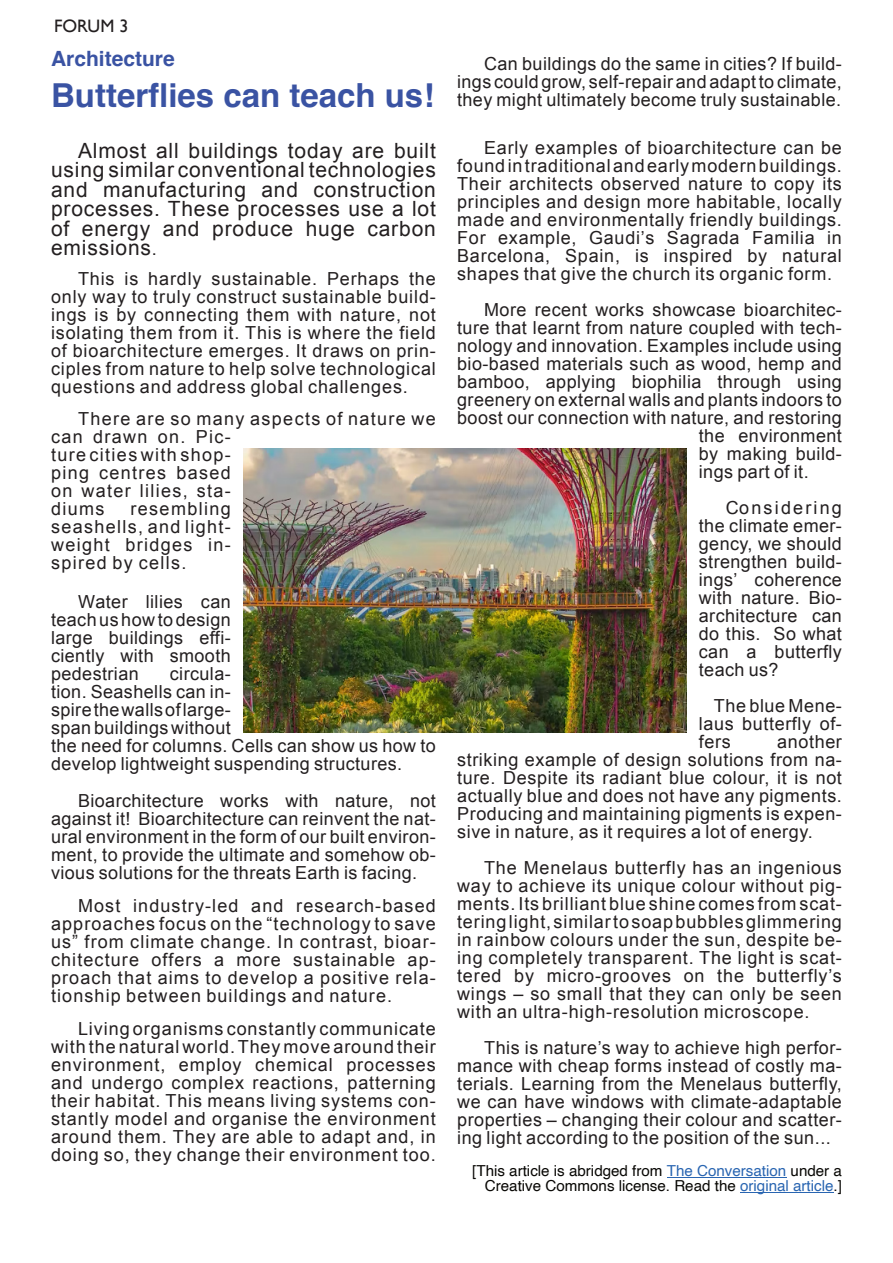
<style>
.page{position:relative;width:893px;height:1263px;background:#fff}
.page>*{position:absolute;margin:0;border:0;box-sizing:border-box;transform-origin:0 0}
.t1{font:700 33px "Helvetica";color:#3a53a3}
.t2{font:21px/19.5px "Arial";letter-spacing:.04em;color:#231f20;text-align:justify}
.t3{font:700 21px "Helvetica";color:#3a53a3}
.t4{font:18px/18px "Arial";letter-spacing:.025em;color:#231f20;text-align:justify}
.t5{font:18px/18px "Arial";letter-spacing:.075em;color:#231f20}
.t6{font:18px "Gill Sans";color:#231f20}
.t7{font:15.15px/15.1px "Helvetica";color:#080704;text-align:right}
.s1{font-size:18px}
.s2{color:#2965b1}
</style>
<div class="page">
<hr style="left:667px;top:1177px;width:119px;height:1px;background:#2965b1">
<hr style="left:740px;top:1192px;width:93px;height:1px;background:#2965b1">
<img style="left:244px;top:449px;width:442px;height:284px">
<p class="t6" style="left:54px;top:19px;width:76px">FORUM 3</p>
<p class="t3" style="left:51px;top:50px;width:125px">Architecture</p>
<h1 class="t1" style="left:51px;top:82px;width:385px">Butterflies can teach us!</h1>
<p class="t2" style="left:51px;top:143px;width:386px;text-indent:27px">Almost all buildings today are built using similar conventional technologies and manufacturing and construction processes. These processes use a lot of energy and produce huge carbon emissions<span class="s1">.</span></p>
<p class="t4" style="left:51px;top:272px;width:386px;text-indent:27px">This is hardly sustainable. Perhaps the only way to truly construct sustainable build&shy;ings is by connecting them with nature, not isolating them from it. This is where the field of bioarchitecture emerges. It draws on prin&shy;ciples from nature to help solve technological questions and address global challenges.</p>
<p class="t5" style="left:51px;top:411px;width:386px;text-indent:27px">There are so many aspects of nature we can drawn on. Pic-<br>ture cities with shop-<br>ping centres based<br>on water lilies, sta-<br>diums</p>
<p class="t4" style="left:51px;top:501px;width:181px;text-indent:80px">resembling seashells, and light&shy;weight bridges in&shy;spired by cells.</p>
<p class="t4" style="left:51px;top:594px;width:181px;text-indent:27px">Water lilies can teach us how to design large buildings effi&shy;ciently with smooth pedestrian</p>
<p class="t4" style="left:51px;top:666px;width:386px;text-align:left;text-indent:119px">circula-<br>tion. Seashells can in-<br>spire the walls of large-<br>span buildings without<br>the need for columns. Cells can show us how to develop lightweight suspending structures.</p>
<p class="t4" style="left:51px;top:794px;width:386px;text-indent:27px">Bioarchitecture works with nature, not against it! Bioarchitecture can reinvent the nat&shy;ural environment in the form of our built environ&shy;ment, to provide the ultimate and somehow ob&shy;vious solutions for the threats Earth is facing.</p>
<p class="t4" style="left:51px;top:899px;width:386px;text-indent:27px">Most industry-led and research-based approaches focus on the “technology to save us” from climate change. In contrast, bioar&shy;chitecture offers a more sustainable ap&shy;proach that aims to develop a positive rela&shy;tionship between buildings and nature.</p>
<p class="t4" style="left:51px;top:1022px;width:386px;text-indent:27px">Living organisms constantly communicate with the natural world. They move around their environment, employ chemical processes and undergo complex reactions, patterning their habitat. This means living systems con&shy;stantly model and organise the environment around them. They are able to adapt and, in doing so, they change their environment too.</p>
<p class="t4" style="left:457px;top:56px;width:386px;text-indent:27px">Can buildings do the same in cities? If build&shy;ings could grow, self-repair and adapt to climate, they might ultimately become truly sustainable.</p>
<p class="t4" style="left:457px;top:140px;width:386px;text-indent:27px">Early examples of bioarchitecture can be found in traditional and early modern buildings.<br>Their architects observed nature to copy its principles and design more habitable, locally made and environmentally friendly buildings.<br>For example, Gaudi’s Sagrada Familia in Barcelona, Spain, is inspired by natural shapes that give the church its organic form.</p>
<p class="t4" style="left:484px;top:302px;width:359px">More recent works showcase bioarchitec-</p>
<p class="t4" style="left:457px;top:320px;width:386px">ture that learnt from nature coupled with tech-</p>
<p class="t4" style="left:457px;top:338px;width:386px">nology and innovation. Examples include using</p>
<p class="t4" style="left:457px;top:356px;width:386px">bio-based materials such as wood, hemp and</p>
<p class="t4" style="left:457px;top:374px;width:386px">bamboo, applying biophilia through using</p>
<p class="t4" style="left:457px;top:392px;width:386px">greenery on external walls and plants indoors to</p>
<p class="t4" style="left:457px;top:410px;width:386px">boost our connection with nature, and restoring</p>
<p class="t4" style="left:699px;top:428px;width:145px">the environment</p>
<p class="t4" style="left:699px;top:446px;width:145px">by making build-</p>
<p class="t4" style="left:699px;top:464px;width:111px">ings part of it.</p>
<p class="t4" style="left:699px;top:500px;width:145px;text-indent:27px">Considering the climate emer&shy;gency, we should strengthen build&shy;ings’ coherence with nature. Bio&shy;architecture can do this. So what can a butterfly teach us?</p>
<p class="t4" style="left:699px;top:698px;width:145px;text-indent:15px">The blue Mene&shy;laus butterfly of&shy;fers</p>
<p class="t4" style="left:457px;top:734px;width:386px;text-indent:320px">another striking example of design solutions from na&shy;ture. Despite its radiant blue colour, it is not actually blue and does not have any pigments.<br>Producing and maintaining pigments is expen&shy;sive in nature, as it requires a lot of energy.</p>
<p class="t4" style="left:457px;top:860px;width:386px;text-indent:27px">The Menelaus butterfly has an ingenious way to achieve its unique colour without pig&shy;ments. Its brilliant blue shine comes from scat&shy;tering light, similar to soap bubbles glimmering in rainbow colours under the sun, despite be&shy;ing completely transparent. The light is scat&shy;tered by micro-grooves on the butterfly’s wings – so small that they can only be seen with an ultra-high-resolution microscope.</p>
<p class="t4" style="left:457px;top:1040px;width:386px;text-indent:27px">This is nature’s way to achieve high perfor&shy;mance with cheap forms instead of costly ma&shy;terials. Learning from the Menelaus butterfly, we can have windows with climate-adaptable properties – changing their colour and scatter&shy;ing light according to the position of the sun...</p>
<p class="t7" style="left:472px;top:1163px;width:371px">[This article is abridged from <span class="s2">The Conversation</span> under a<br>Creative Commons license. Read the <span class="s2">original article</span>.]</p>
</div>
